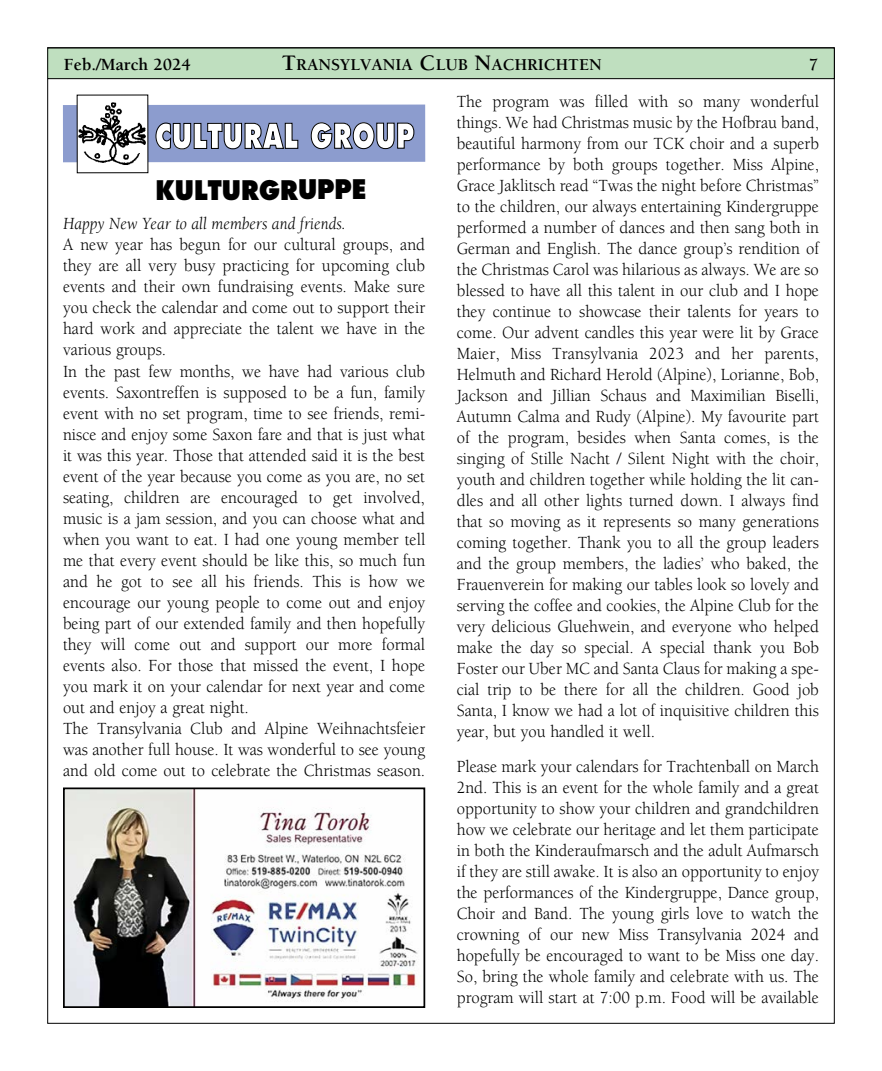
<style>
.page{position:relative;width:882px;height:1071px;background:#fff}
.page>*{position:absolute;margin:0;border:0;box-sizing:border-box;transform-origin:0 0}
.t1{font:800 33.25px "Futura Std";letter-spacing:.015em;color:#fff;scale:.75 1}
.t2{font:800 26.25px "Futura Std";color:#000;scale:.9 1}
.t3{font:17.5px/21px "Berkeley Std";color:#000;text-align:justify;scale:.95 1}
.t4{font:italic 17.5px "Berkeley Std";color:#000;scale:.95 1}
.t5{font:700 17.5px "Berkeley Std";color:#000}
.t6{font:700 17.15px "Berkeley Std";color:#000}
.s1{font-size:22.75px}
</style>
<div class="page">
<div style="left:48px;top:48px;width:786px;height:31px;background:#bfdfbf"></div>
<div style="left:47px;top:48px;width:788px;height:31px;border:1px solid #000"></div>
<div style="left:63px;top:105px;width:362px;height:57px;background:#8c9cce"></div>
<svg style="left:156px;top:123px;width:142px;height:26px"></svg>
<svg style="left:311px;top:122px;width:103px;height:27px"></svg>
<img style="left:79px;top:102px;width:67px;height:63px">
<img style="left:66px;top:790px;width:352px;height:215px">
<div style="left:63px;top:787px;width:362px;height:221px;border:2px solid #000"></div>
<p class="t5" style="left:64px;top:57px;width:129px">Feb./March 2024</p>
<p class="t6" style="left:282px;top:58px;width:321px"><span class="s1">T</span>RANSYLVANIA <span class="s1">C</span>LUB <span class="s1">N</span>ACHRICHTEN</p>
<p class="t5" style="left:809px;top:57px;width:11px">7</p>
<h1 class="t1" style="left:155px;top:121px;width:347px">CULTURAL GROUP</h1>
<h2 class="t2" style="left:156px;top:178px;width:236px">KULTURGRUPPE</h2>
<p class="t4" style="left:63px;top:216px;width:299px">Happy New Year to all members and friends.</p>
<p class="t3" style="left:63px;top:236px;width:383px;text-align:left">A new year has begun for our cultural groups, and they are all very busy practicing for upcoming club events and their own fundraising events. Make sure you check the calendar and come out to support their hard work and appreciate the talent we have in the various groups.<br>In the past few months, we have had various club events. Saxontreffen is supposed to be a fun, family event with no set program, time to see friends, remi&shy;nisce and enjoy some Saxon fare and that is just what it was this year. Those that attended said it is the best event of the year because you come as you are, no set seating, children are encouraged to get involved, music is a jam session, and you can choose what and when you want to eat. I had one young member tell me that every event should be like this, so much fun and he got to see all his friends. This is how we encourage our young people to come out and enjoy being part of our extended family and then hopefully they will come out and support our more formal events also. For those that missed the event, I hope you mark it on your calendar for next year and come out and enjoy a great night.<br>The Transylvania Club and Alpine Weihnachtsfeier was another full house. It was wonderful to see young and old come out to celebrate the Christmas season.</p>
<p class="t3" style="left:457px;top:92px;width:383px">The program was filled with so many wonderful things. We had Christmas music by the Hofbrau band, beautiful harmony from our TCK choir and a superb performance by both groups together. Miss Alpine, Grace Jaklitsch read “Twas the night before Christmas” to the children, our always entertaining Kindergruppe performed a number of dances and then sang both in German and English. The dance group’s rendition of the Christmas Carol was hilarious as always. We are so blessed to have all this talent in our club and I hope they continue to showcase their talents for years to come. Our advent candles this year were lit by Grace Maier, Miss Transylvania 2023 and her parents, Helmuth and Richard Herold (Alpine), Lorianne, Bob, Jackson and Jillian Schaus and Maximilian Biselli, Autumn Calma and Rudy (Alpine). My favourite part of the program, besides when Santa comes, is the singing of Stille Nacht / Silent Night with the choir, youth and children together while holding the lit can&shy;dles and all other lights turned down. I always find that so moving as it represents so many generations coming together. Thank you to all the group leaders and the group members, the ladies’ who baked, the Frauenverein for making our tables look so lovely and serving the coffee and cookies, the Alpine Club for the very delicious Gluehwein, and everyone who helped make the day so special. A special thank you Bob Foster our Uber MC and Santa Claus for making a spe&shy;cial trip to be there for all the children. Good job Santa, I know we had a lot of inquisitive children this year, but you handled it well.</p>
<p class="t3" style="left:457px;top:757px;width:383px">Please mark your calendars for Trachtenball on March 2nd. This is an event for the whole family and a great opportunity to show your children and grandchildren how we celebrate our heritage and let them participate in both the Kinderaufmarsch and the adult Aufmarsch if they are still awake. It is also an opportunity to enjoy the performances of the Kindergruppe, Dance group, Choir and Band. The young girls love to watch the crowning of our new Miss Transylvania 2024 and hopefully be encouraged to want to be Miss one day.<br>So, bring the whole family and celebrate with us. The program will start at 7:00 p.m. Food will be available</p>
</div>
